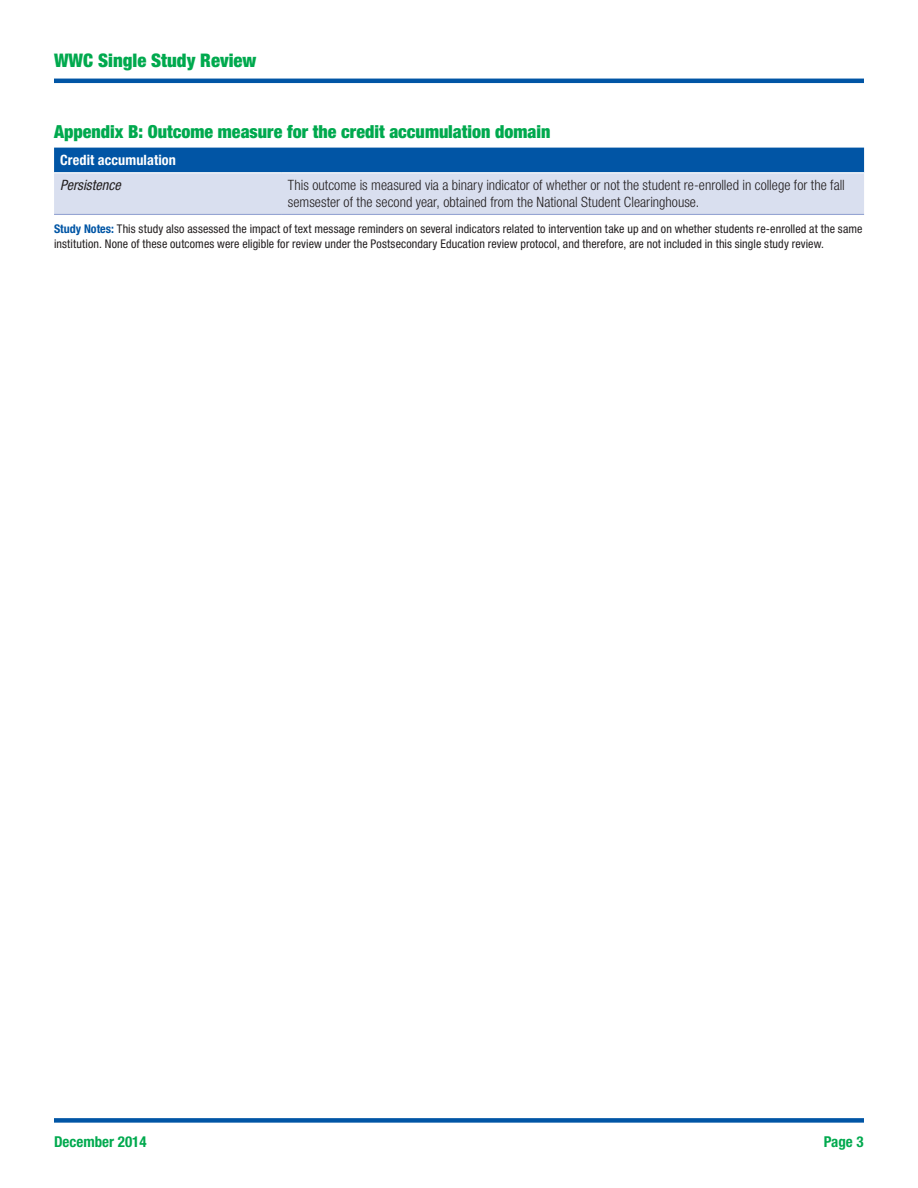
<style>
.page{position:relative;width:918px;height:1188px;background:#fff}
.page>*{position:absolute;margin:0;border:0;box-sizing:border-box;transform-origin:0 0}
.t1{font:900 condensed 18.75px "Helvetica Neue LT Std";color:#00a94e}
.t2{font:900 condensed 18px "Helvetica Neue LT Std";color:#00a94e}
.t3{font:700 condensed 15px "Helvetica Neue LT Std";color:#00a94e}
.t4{font:300 condensed 14.25px/16.5px "Helvetica Neue LT Std";color:#231f20}
.t5{font:700 condensed 14.25px "Helvetica Neue LT Std";letter-spacing:.005em;color:#fff}
.t6{font:italic condensed 14.25px "Helvetica Neue LT Std";color:#231f20}
.t7{font:condensed 12px/15px "Helvetica Neue LT Std";letter-spacing:.01em;color:#231f20}
.s1{font-weight:700;color:#0155a5}
</style>
<div class="page">
<div style="left:54px;top:1118px;width:810px;height:5px;background:#0155a5"></div>
<hr style="left:54px;top:79px;width:810px;height:4px;background:#0155a5">
<svg style="left:54px;top:148px;width:810px;height:66px;background:#89acd3"></svg>
<hr style="left:54px;top:172px;width:228px;height:1px;background:#fff">
<hr style="left:282px;top:172px;width:582px;height:1px;background:#fff">
<hr style="left:54px;top:214px;width:228px;height:1px;background:#96a5d3">
<hr style="left:282px;top:214px;width:582px;height:1px;background:#96a5d3">
<h1 class="t1" style="left:54px;top:49px;width:204px">WWC Single Study Review</h1>
<p class="t2" style="left:54px;top:121px;width:498px">Appendix B: Outcome measure for the credit accumulation domain</p>
<p class="t5" style="left:60px;top:152px;width:117px">Credit accumulation</p>
<p class="t6" style="left:60px;top:177px;width:62px">Persistence</p>
<p class="t4" style="left:288px;top:177px;width:559px">This outcome is measured via a binary indicator of whether or not the student re-enrolled in college for the fall semsester of the second year, obtained from the National Student Clearinghouse.</p>
<p class="t7" style="left:54px;top:221px;width:810px"><span class="s1">Study Notes:</span> This study also assessed the impact of text message reminders on several indicators related to intervention take up and on whether students re-enrolled at the same institution. None of these outcomes were eligible for review under the Postsecondary Education review protocol, and therefore, are not included in this single study review.</p>
<p class="t3" style="left:54px;top:1132px;width:94px">December 2014</p>
<p class="t3" style="left:824px;top:1132px;width:41px">Page 3</p>
</div>
